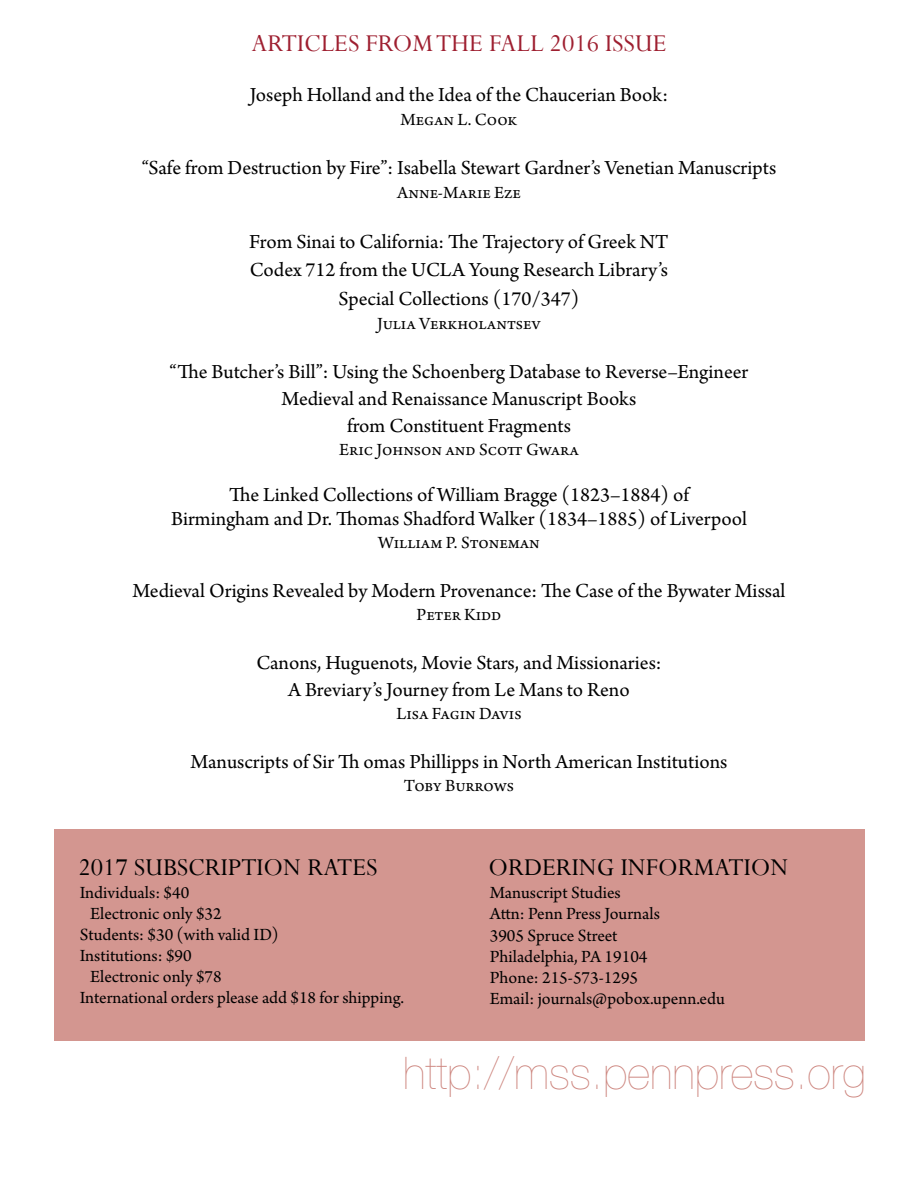
<style>
.page{position:relative;width:918px;height:1188px;background:#fff}
.page>*{position:absolute;margin:0;border:0;box-sizing:border-box;transform-origin:0 0}
.t1{font:200 45px "Helvetica Neue LT Std";color:#cc847d}
.t2{font:27px "Perpetua";color:#000}
.t3{font:27px "Perpetua";color:#9e1f30}
.author{font:21px "Arno Pro";letter-spacing:-.005em;color:#000}
.author-2{font:18px "Arno Pro";color:#000}
</style>
<div class="page">
<div style="left:55px;top:830px;width:810px;height:211px;background:#d39690"></div>
<p class="t3" style="left:252px;top:27px;width:416px">ARTICLES FROM THE FALL 2016 ISSUE</p>
<p class="author" style="left:250px;top:82px;width:420px">Joseph Holland and the Idea of the Chaucerian Book:</p>
<p class="author-2" style="left:401px;top:109px;width:118px">Megan L. Cook</p>
<p class="author" style="left:142px;top:156px;width:636px">“Safe from Destruction by Fire”: Isabella Stewart Gardner’s Venetian Manuscripts</p>
<p class="author-2" style="left:397px;top:182px;width:125px">Anne-Marie Eze</p>
<p class="author" style="left:249px;top:229px;width:421px">From Sinai to California: The Trajectory of Greek NT</p>
<p class="author" style="left:250px;top:258px;width:420px">Codex 712 from the UCLA Young Research Library’s</p>
<p class="author" style="left:339px;top:286px;width:242px">Special Collections (170/347)</p>
<p class="author-2" style="left:377px;top:313px;width:165px">Julia Verkholantsev</p>
<p class="author" style="left:170px;top:360px;width:580px">“The Butcher’s Bill”: Using the Schoenberg Database to Reverse–Engineer</p>
<p class="author" style="left:282px;top:387px;width:356px">Medieval and Renaissance Manuscript Books</p>
<p class="author" style="left:347px;top:414px;width:225px">from Constituent Fragments</p>
<p class="author-2" style="left:339px;top:439px;width:241px">Eric Johnson and Scott Gwara</p>
<p class="author" style="left:229px;top:483px;width:461px">The Linked Collections of William Bragge (1823–1884) of</p>
<p class="author" style="left:171px;top:507px;width:577px">Birmingham and Dr. Thomas Shadford Walker (1834–1885) of Liverpool</p>
<p class="author-2" style="left:378px;top:532px;width:163px">William P. Stoneman</p>
<p class="author" style="left:133px;top:579px;width:654px">Medieval Origins Revealed by Modern Provenance: The Case of the Bywater Missal</p>
<p class="author-2" style="left:417px;top:604px;width:86px">Peter Kidd</p>
<p class="author" style="left:256px;top:651px;width:407px">Canons, Huguenots, Movie Stars, and Missionaries:</p>
<p class="author" style="left:288px;top:678px;width:343px">A Breviary’s Journey from Le Mans to Reno</p>
<p class="author-2" style="left:396px;top:703px;width:127px">Lisa Fagin Davis</p>
<p class="author" style="left:191px;top:750px;width:538px">Manuscripts of Sir Th omas Phillipps in North American Institutions</p>
<p class="author-2" style="left:404px;top:775px;width:112px">Toby Burrows</p>
<p class="t2" style="left:78px;top:850px;width:301px">2017 SUBSCRIPTION RATES</p>
<p class="author-2" style="left:80px;top:882px;width:111px">Individuals: $40</p>
<p class="author-2" style="left:90px;top:903px;width:133px">Electronic only $32</p>
<p class="author-2" style="left:80px;top:924px;width:201px">Students: $30 (with valid ID)</p>
<p class="author-2" style="left:80px;top:945px;width:113px">Institutions: $90</p>
<p class="author-2" style="left:90px;top:966px;width:133px">Electronic only $78</p>
<p class="author-2" style="left:80px;top:987px;width:326px">International orders please add $18 for shipping.</p>
<p class="t2" style="left:488px;top:850px;width:302px">ORDERING INFORMATION</p>
<p class="author-2" style="left:490px;top:882px;width:132px">Manuscript Studies</p>
<p class="author-2" style="left:490px;top:904px;width:172px">Attn: Penn Press Journals</p>
<p class="author-2" style="left:490px;top:925px;width:129px">3905 Spruce Street</p>
<p class="author-2" style="left:490px;top:946px;width:159px">Philadelphia, PA 19104</p>
<p class="author-2" style="left:490px;top:967px;width:150px">Phone: 215-573-1295</p>
<p class="author-2" style="left:490px;top:989px;width:236px">Email: journals@pobox.upenn.edu</p>
<p class="t1" style="left:403px;top:1047px;width:464px">http://mss.pennpress.org</p>
</div>
